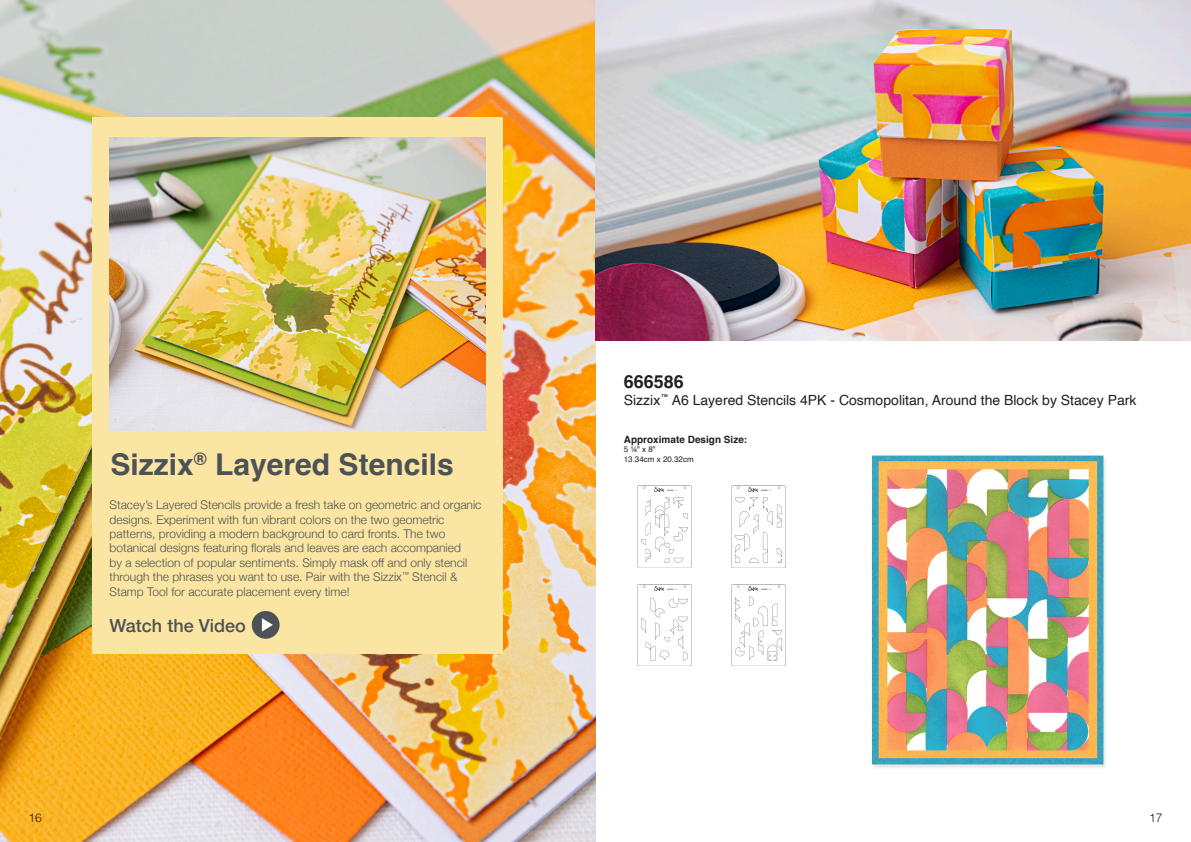
<style>
.page{position:relative;width:1191px;height:842px;background:#fff}
.page>*{position:absolute;margin:0;border:0;box-sizing:border-box;transform-origin:0 0}
.t1{font:700 30px "Helvetica";color:#4d5256}
.t2{font:500 18px "Helvetica Neue";color:#4d5256}
.t3{font:700 18px "Helvetica";color:#231f20}
.t4{font:14px "Helvetica";color:#231f20}
.t5{font:300 12px/14.4px "Helvetica Neue";color:#4d5256}
.t6{font:300 12px "Helvetica";color:#231f20}
.t7{font:700 10px "Helvetica";color:#231f20}
.t8{font:8px "Helvetica";color:#231f20}
</style>
<div class="page">
<img style="left:0;top:0;width:595px;height:842px">
<div style="left:93px;top:117px;width:410px;height:536px;background:#fae5a2"></div>
<img style="left:110px;top:137px;width:376px;height:294px">
<img style="left:595px;top:0;width:596px;height:340px">
<img style="left:871px;top:455px;width:235px;height:313px">
<img style="left:637px;top:485px;width:55px;height:82px">
<img style="left:731px;top:485px;width:55px;height:82px">
<img style="left:637px;top:584px;width:55px;height:82px">
<img style="left:731px;top:584px;width:55px;height:82px">
<div style="left:252px;top:611px;width:27px;height:28px;background:#4d5256;border-radius:50%"></div>
<svg style="left:262px;top:618px;width:11px;height:14px"></svg>
<p class="t1" style="left:111px;top:446px;width:345px">Sizzix<sup>®</sup> Layered Stencils</p>
<p class="t5" style="left:110px;top:497px;width:373px">Stacey’s Layered Stencils provide a fresh take on geometric and organic designs. Experiment with fun vibrant colors on the two geometric patterns, providing a modern background to card fronts. The two botanical designs featuring florals and leaves are each accompanied<br>by a selection of popular sentiments. Simply mask off and only stencil through the phrases you want to use. Pair with the Sizzix<sup>™</sup> Stencil &amp; Stamp Tool for accurate placement every time!</p>
<p class="t2" style="left:110px;top:611px;width:138px">Watch the Video</p>
<p class="t3" style="left:624px;top:370px;width:62px">666586</p>
<p class="t4" style="left:624px;top:389px;width:514px">Sizzix<sup>™</sup> A6 Layered Stencils 4PK - Cosmopolitan, Around the Block by Stacey Park</p>
<p class="t7" style="left:624px;top:433px;width:125px">Approximate Design Size:</p>
<p class="t8" style="left:624px;top:443px;width:33px">5 ¼" x 8"</p>
<p class="t8" style="left:624px;top:453px;width:71px">13.34cm x 20.32cm</p>
<p class="t6" style="left:28px;top:808px;width:15px">16</p>
<p class="t6" style="left:1149px;top:808px;width:15px">17</p>
</div>
